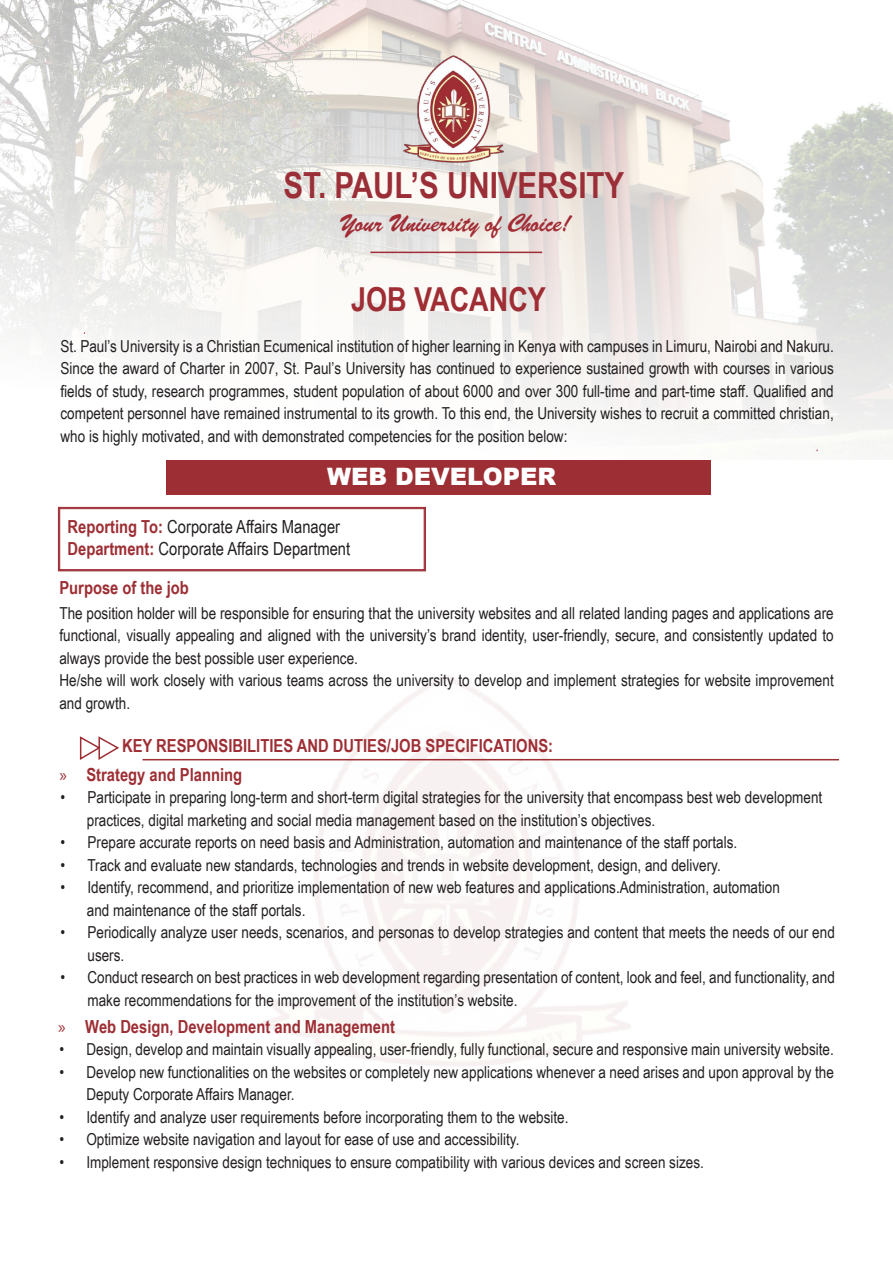
<style>
.page{position:relative;width:893px;height:1263px;background:#fff}
.page>*{position:absolute;margin:0;border:0;box-sizing:border-box;transform-origin:0 0}
.t1{font:700 36px "Arial Narrow";color:#9b2f38}
.t2{font:700 33px "Arial Narrow";color:#9f2d34}
.t3{font:25.5px "Brush Script Opti";color:#a22c34}
.t4{font:900 24px "Arial";color:#fff}
.t5{font:700 18px "Arial Narrow";color:#9d2e34}
.t6{font:18px "Arial Narrow";color:#231f20}
.t7{font:16.5px/22.5px "Arial Narrow";color:#231f20}
.s1{font-weight:700;color:#9d2e34}
.s2{font-family:"Myriad Pro";font-weight:400}
</style>
<div class="page">
<img style="left:0;top:0;width:893px;height:456px">
<img style="left:403px;top:54px;width:101px;height:108px">
<hr style="left:370px;top:252px;width:172px;height:1px;background:#9f2d34">
<div style="left:166px;top:461px;width:545px;height:34px;background:#9d2e34"></div>
<svg style="left:58px;top:507px;width:368px;height:64px"></svg>
<div style="left:59px;top:508px;width:366px;height:62px;border:1px solid #9d2e34"></div>
<div style="left:60px;top:509px;width:364px;height:61px;border:1px solid #9d2e34"></div>
<svg style="left:79px;top:736px;width:40px;height:24px"></svg>
<hr style="left:143px;top:759px;width:696px;height:1px;background:#9d2e34">
<p class="t1" style="left:284px;top:158px;width:342px">ST. PAUL’S UNIVERSITY</p>
<p class="t3" style="left:338px;top:208px;width:232px">Your University of Choice!</p>
<p class="t2" style="left:351px;top:274px;width:196px">JOB VACANCY</p>
<p class="t7" style="left:60px;top:334px;width:775px;text-align:justify">St. Paul’s University is a Christian Ecumenical institution of higher learning in Kenya with campuses in Limuru, Nairobi and Nakuru.<br>Since the award of Charter in 2007, St. Paul’s University has continued to experience sustained growth with courses in various fields of study, research programmes, student population of about 6000 and over 300 full-time and part-time staff. Qualified and competent personnel have remained instrumental to its growth. To this end, the University wishes to recruit a committed christian, who is highly motivated, and with demonstrated competencies for the position below:</p>
<p class="t4" style="left:327px;top:459px;width:230px">WEB DEVELOPER</p>
<p class="t6" style="left:68px;top:514px;width:274px"><span class="s1">Reporting To:</span> Corporate Affairs Manager</p>
<p class="t6" style="left:68px;top:535px;width:284px"><span class="s1">Department:</span> Corporate Affairs Department</p>
<p class="t5" style="left:59px;top:574px;width:131px">Purpose of the job</p>
<p class="t7" style="left:59px;top:601px;width:776px;text-align:justify">The position holder will be responsible for ensuring that the university websites and all related landing pages and applications are functional, visually appealing and aligned with the university’s brand identity, user-friendly, secure, and consistently updated to always provide the best possible user experience.</p>
<p class="t7" style="left:59px;top:668px;width:776px">He/she will work closely with various teams across the university to develop and implement strategies for website improvement and growth.</p>
<p class="t5" style="left:122px;top:731px;width:433px">KEY RESPONSIBILITIES AND DUTIES/JOB SPECIFICATIONS:</p>
<p class="t5" style="left:59px;top:761px;width:184px"><span class="s2">»</span> Strategy and Planning</p>
<p class="t7" style="left:60px;top:786px;width:763px">• Participate in preparing long-term and short-term digital strategies for the university that encompass best web development</p>
<p class="t7" style="left:87px;top:808px;width:570px">practices, digital marketing and social media management based on the institution’s objectives.</p>
<p class="t7" style="left:60px;top:831px;width:678px">• Prepare accurate reports on need basis and Administration, automation and maintenance of the staff portals.</p>
<p class="t7" style="left:60px;top:853px;width:662px">• Track and evaluate new standards, technologies and trends in website development, design, and delivery.</p>
<p class="t7" style="left:60px;top:876px;width:721px">• Identify, recommend, and prioritize implementation of new web features and applications.Administration, automation</p>
<p class="t7" style="left:87px;top:898px;width:220px">and maintenance of the staff portals.</p>
<p class="t7" style="left:87px;top:921px;width:749px;text-indent:-27px">• Periodically analyze user needs, scenarios, and personas to develop strategies and content that meets the needs of our end users.</p>
<p class="t7" style="left:87px;top:966px;width:749px;text-indent:-27px">• Conduct research on best practices in web development regarding presentation of content, look and feel, and functionality, and make recommendations for the improvement of the institution’s website.</p>
<p class="t7" style="left:59px;top:1038px;width:776px">• Design, develop and maintain visually appealing, user-friendly, fully functional, secure and responsive main university website.</p>
<p class="t7" style="left:86px;top:1060px;width:749px;text-indent:-27px">• Develop new functionalities on the websites or completely new applications whenever a need arises and upon approval by the<br>Deputy Corporate Affairs Manager.</p>
<p class="t7" style="left:59px;top:1105px;width:511px">• Identify and analyze user requirements before incorporating them to the website.</p>
<p class="t7" style="left:59px;top:1128px;width:462px">• Optimize website navigation and layout for ease of use and accessibility.</p>
<p class="t7" style="left:59px;top:1150px;width:646px">• Implement responsive design techniques to ensure compatibility with various devices and screen sizes.</p>
<p class="t5" style="left:58px;top:1013px;width:338px"><span class="s2">»</span> Web Design, Development and Management</p>
</div>
